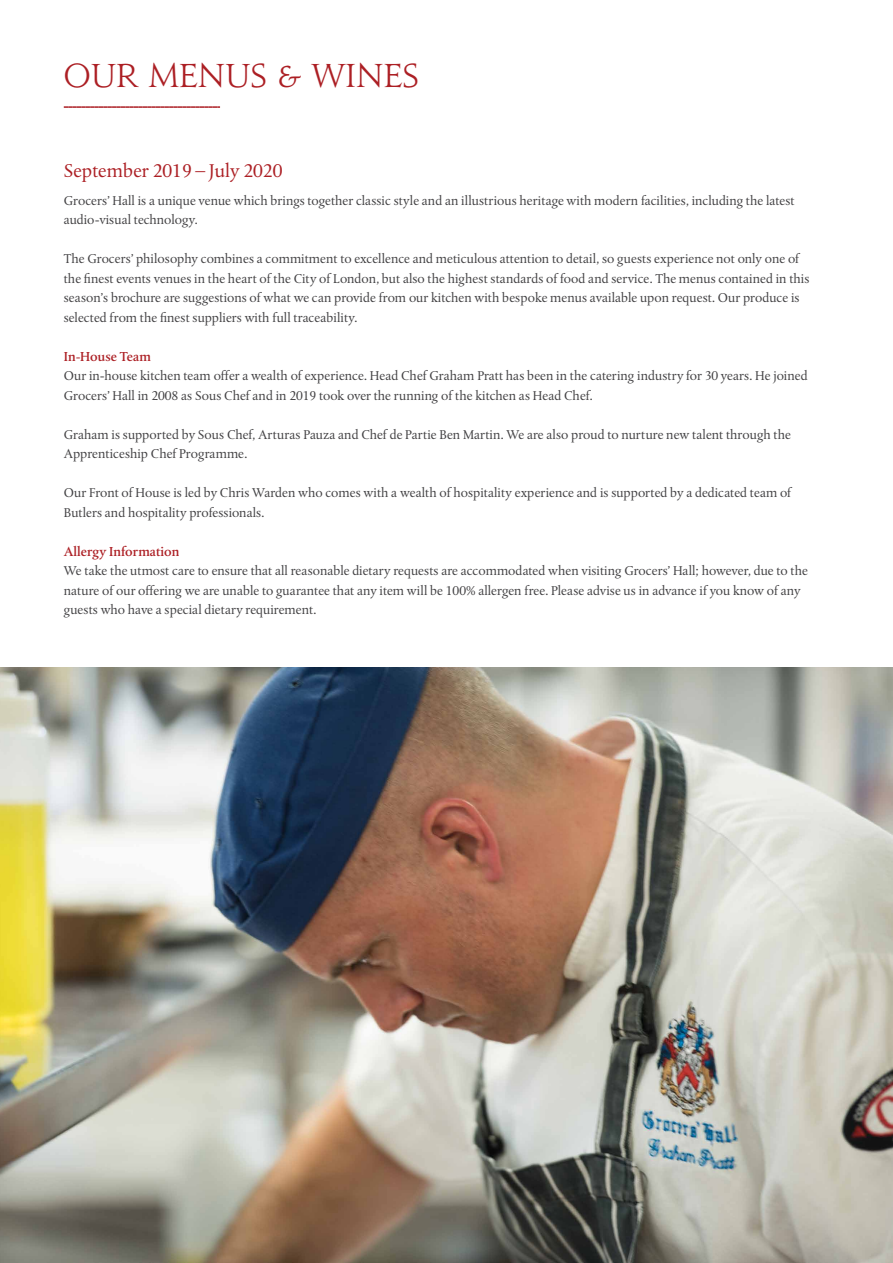
<style>
.page{position:relative;width:893px;height:1263px;background:#fff}
.page>*{position:absolute;margin:0;border:0;box-sizing:border-box;transform-origin:0 0}
.t1{font:30px "Jupiter Pro";color:#ac1f24}
.t2{font:19.5px "Albertina MT Pro";color:#ac1f24}
.t3{font:13.5px/19.5px "Albertina MT Pro";color:#414042}
.t4{font:500 13.5px "Albertina MT Pro";color:#ac1f24}
</style>
<div class="page">
<svg style="left:64px;top:106px;width:156px;height:2px"></svg>
<img style="left:0;top:667px;width:893px;height:596px">
<h1 class="t1" style="left:64px;top:52px;width:357px">OUR MENUS &amp; WINES</h1>
<h2 class="t2" style="left:64px;top:159px;width:220px">September 2019 – July 2020</h2>
<p class="t3" style="left:64px;top:191px;width:732px">Grocers’ Hall is a unique venue which brings together classic style and an illustrious heritage with modern facilities, including the latest audio-visual technology.</p>
<p class="t3" style="left:64px;top:249px;width:747px">The Grocers’ philosophy combines a commitment to excellence and meticulous attention to detail, so guests experience not only one of the finest events venues in the heart of the City of London, but also the highest standards of food and service. The menus contained in this season’s brochure are suggestions of what we can provide from our kitchen with bespoke menus available upon request. Our produce is selected from the finest suppliers with full traceability.</p>
<p class="t4" style="left:64px;top:348px;width:89px">In-House Team</p>
<p class="t3" style="left:64px;top:366px;width:745px">Our in-house kitchen team offer a wealth of experience. Head Chef Graham Pratt has been in the catering industry for 30 years. He joined<br>Grocers’ Hall in 2008 as Sous Chef and in 2019 took over the running of the kitchen as Head Chef.</p>
<p class="t3" style="left:64px;top:425px;width:729px">Graham is supported by Sous Chef, Arturas Pauza and Chef de Partie Ben Martin. We are also proud to nurture new talent through the<br>Apprenticeship Chef Programme.</p>
<p class="t3" style="left:64px;top:483px;width:729px">Our Front of House is led by Chris Warden who comes with a wealth of hospitality experience and is supported by a dedicated team of<br>Butlers and hospitality professionals.</p>
<p class="t4" style="left:64px;top:543px;width:117px">Allergy Information</p>
<p class="t3" style="left:64px;top:561px;width:746px">We take the utmost care to ensure that all reasonable dietary requests are accommodated when visiting Grocers’ Hall; however, due to the nature of our offering we are unable to guarantee that any item will be 100% allergen free. Please advise us in advance if you know of any guests who have a special dietary requirement.</p>
</div>
